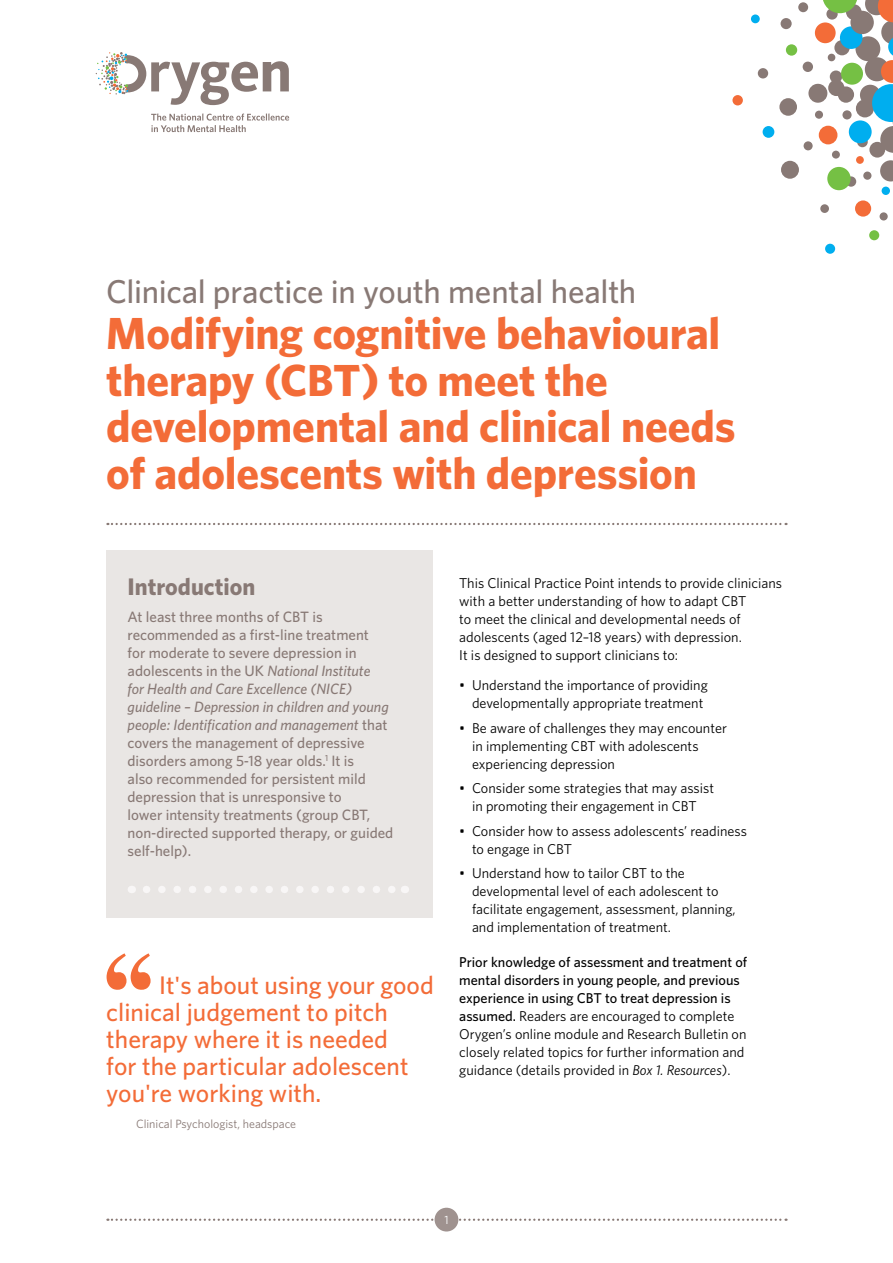
<style>
.page{position:relative;width:893px;height:1263px;background:#fff}
.page>*{position:absolute;margin:0;border:0;box-sizing:border-box;transform-origin:0 0}
.t1{font:700 45px/46.5px "Whitney";letter-spacing:-.005em;color:#f36c38}
.t2{font:500 33px "Whitney";letter-spacing:-.01em;color:#887975}
.t3{font:500 25.5px/27px "Whitney";color:#f36c38}
.t4{font:700 24px "Whitney";color:#887975}
.t5{font:500 15px/18px "Whitney";color:#887975}
.t6{font:14.25px/18px "Whitney";color:#000}
.t7{font:12px "Whitney";color:#887975}
.t8{font:12px "Whitney";color:#fff}
.s1{font-style:italic}
.s2{font-weight:500}
</style>
<div class="page">
<div style="left:106px;top:550px;width:327px;height:367px;background:#e9e6e4"></div>
<div style="left:832px;top:151px;width:8px;height:8px;background:#887975;border-radius:50%"></div>
<div style="left:815px;top:111px;width:8px;height:8px;background:#887975;border-radius:50%"></div>
<div style="left:830px;top:71px;width:12px;height:12px;background:#887975;border-radius:50%"></div>
<div style="left:828px;top:54px;width:7px;height:7px;background:#887975;border-radius:50%"></div>
<div style="left:834px;top:40px;width:16px;height:15px;background:#887975;border-radius:50%"></div>
<div style="left:826px;top:8px;width:12px;height:12px;background:#887975;border-radius:50%"></div>
<div style="left:786px;top:44px;width:11px;height:12px;background:#75c044;border-radius:50%"></div>
<div style="left:856px;top:156px;width:8px;height:8px;background:#f36c38;border-radius:50%"></div>
<svg style="left:857px;top:137px;width:11px;height:10px"></svg>
<div style="left:856px;top:99px;width:18px;height:18px;background:#887975;border-radius:50%"></div>
<div style="left:860px;top:85px;width:20px;height:20px;background:#887975;border-radius:50%"></div>
<div style="left:841px;top:63px;width:22px;height:22px;background:#75c044;border-radius:50%"></div>
<div style="left:779px;top:98px;width:18px;height:18px;background:#887975;border-radius:50%"></div>
<div style="left:855px;top:36px;width:25px;height:25px;background:#887975;border-radius:50%"></div>
<div style="left:840px;top:26px;width:22px;height:23px;background:#00aeef;border-radius:50%"></div>
<svg style="left:846px;top:4px;width:16px;height:16px"></svg>
<div style="left:879px;top:212px;width:9px;height:8px;background:#887975;border-radius:50%"></div>
<div style="left:846px;top:176px;width:10px;height:11px;background:#887975;border-radius:50%"></div>
<div style="left:804px;top:141px;width:9px;height:9px;background:#887975;border-radius:50%"></div>
<div style="left:781px;top:18px;width:11px;height:11px;background:#887975;border-radius:50%"></div>
<div style="left:751px;top:14px;width:9px;height:9px;background:#00aeef;border-radius:50%"></div>
<div style="left:798px;top:2px;width:10px;height:10px;background:#887975;border-radius:50%"></div>
<div style="left:869px;top:230px;width:10px;height:10px;background:#75c044;border-radius:50%"></div>
<div style="left:825px;top:244px;width:10px;height:10px;background:#00aeef;border-radius:50%"></div>
<div style="left:882px;top:187px;width:8px;height:8px;background:#00aeef;border-radius:50%"></div>
<div style="left:820px;top:204px;width:9px;height:9px;background:#887975;border-radius:50%"></div>
<div style="left:863px;top:172px;width:8px;height:8px;background:#887975;border-radius:50%"></div>
<svg style="left:869px;top:142px;width:16px;height:16px"></svg>
<svg style="left:880px;top:160px;width:13px;height:21px"></svg>
<div style="left:781px;top:161px;width:18px;height:18px;background:#887975;border-radius:50%"></div>
<div style="left:849px;top:120px;width:23px;height:23px;background:#00aeef;border-radius:50%"></div>
<div style="left:850px;top:11px;width:24px;height:23px;background:#887975;border-radius:50%"></div>
<svg style="left:865px;top:0;width:28px;height:153px"></svg>
<div style="left:815px;top:22px;width:21px;height:21px;background:#f36c38;border-radius:50%"></div>
<div style="left:827px;top:167px;width:24px;height:23px;background:#75c044;border-radius:50%"></div>
<svg style="left:823px;top:0;width:34px;height:13px"></svg>
<div style="left:819px;top:126px;width:18px;height:18px;background:#f36c38;border-radius:50%"></div>
<div style="left:855px;top:200px;width:16px;height:17px;background:#f36c38;border-radius:50%"></div>
<div style="left:842px;top:110px;width:10px;height:9px;background:#887975;border-radius:50%"></div>
<div style="left:763px;top:126px;width:11px;height:12px;background:#00aeef;border-radius:50%"></div>
<div style="left:808px;top:84px;width:19px;height:19px;background:#887975;border-radius:50%"></div>
<div style="left:838px;top:86px;width:16px;height:17px;background:#887975;border-radius:50%"></div>
<div style="left:828px;top:80px;width:16px;height:16px;background:#887975;border-radius:50%"></div>
<div style="left:803px;top:62px;width:10px;height:10px;background:#887975;border-radius:50%"></div>
<div style="left:758px;top:68px;width:10px;height:10px;background:#887975;border-radius:50%"></div>
<div style="left:732px;top:95px;width:11px;height:10px;background:#f36c38;border-radius:50%"></div>
<svg style="left:151px;top:113px;width:138px;height:19px"></svg>
<svg style="left:96px;top:52px;width:193px;height:53px"></svg>
<svg style="left:107px;top:523px;width:679px;height:2px"></svg>
<svg style="left:107px;top:953px;width:44px;height:37px"></svg>
<svg style="left:107px;top:1218px;width:679px;height:3px"></svg>
<div style="left:435px;top:1208px;width:23px;height:23px;background:#9f928f;border-radius:50%"></div>
<svg style="left:146px;top:886px;width:249px;height:7px"></svg>
<h2 class="t2" style="left:106px;top:269px;width:532px">Clinical practice in youth mental health</h2>
<h1 class="t1" style="left:106px;top:309px;width:631px">Modifying cognitive behavioural therapy (CBT) to meet the developmental and clinical needs of adolescents with depression</h1>
<h3 class="t4" style="left:128px;top:571px;width:129px">Introduction</h3>
<p class="t5" style="left:128px;top:607px;width:267px">At least three months of CBT is recommended as a first-line treatment<br>for moderate to severe depression in adolescents in the UK <span class="s1">National Institute<br>for Health and Care Excellence (NICE) guideline – Depression in children and young people: Identification and management</span> that covers the management of depressive disorders among 5-18 year olds.<sup>1</sup> It is<br>also recommended for persistent mild depression that is unresponsive to<br>lower intensity treatments (group CBT, non‑directed supported therapy, or guided self-help).</p>
<h3 class="t3" style="left:106px;top:971px;width:329px;text-indent:53px">It's about using your good clinical judgement to pitch therapy where it is needed<br>for the particular adolescent you're working with.</h3>
<p class="t7" style="left:136px;top:1116px;width:162px">Clinical Psychologist, headspace</p>
<p class="t6" style="left:459px;top:573px;width:324px">This Clinical Practice Point intends to provide clinicians with a better understanding of how to adapt CBT<br>to meet the clinical and developmental needs of adolescents (aged 12–18 years) with depression.<br>It is designed to support clinicians to:</p>
<p class="t6" style="left:459px;top:676px;width:250px;text-align:center">• Understand the importance of providing developmentally appropriate treatment</p>
<p class="t6" style="left:472px;top:718px;width:256px;text-indent:-13px">• Be aware of challenges they may encounter in implementing CBT with adolescents experiencing depression</p>
<p class="t6" style="left:459px;top:779px;width:256px;text-align:center">• Consider some strategies that may assist in promoting their engagement in CBT</p>
<p class="t6" style="left:472px;top:821px;width:276px;text-indent:-13px">• Consider how to assess adolescents’ readiness to engage in CBT</p>
<p class="t6" style="left:472px;top:863px;width:265px;text-indent:-13px">• Understand how to tailor CBT to the developmental level of each adolescent to facilitate engagement, assessment, planning, and implementation of treatment.</p>
<p class="t6" style="left:459px;top:953px;width:290px"><span class="s2">Prior knowledge of assessment and treatment of mental disorders in young people, and previous experience in using CBT to treat depression is assumed.</span> Readers are encouraged to complete Orygen’s online module and Research Bulletin on closely related topics for further information and guidance (details provided in <span class="s1">Box 1. Resources</span>).</p>
<p class="t8" style="left:444px;top:1211px;width:6px">1</p>
</div>
